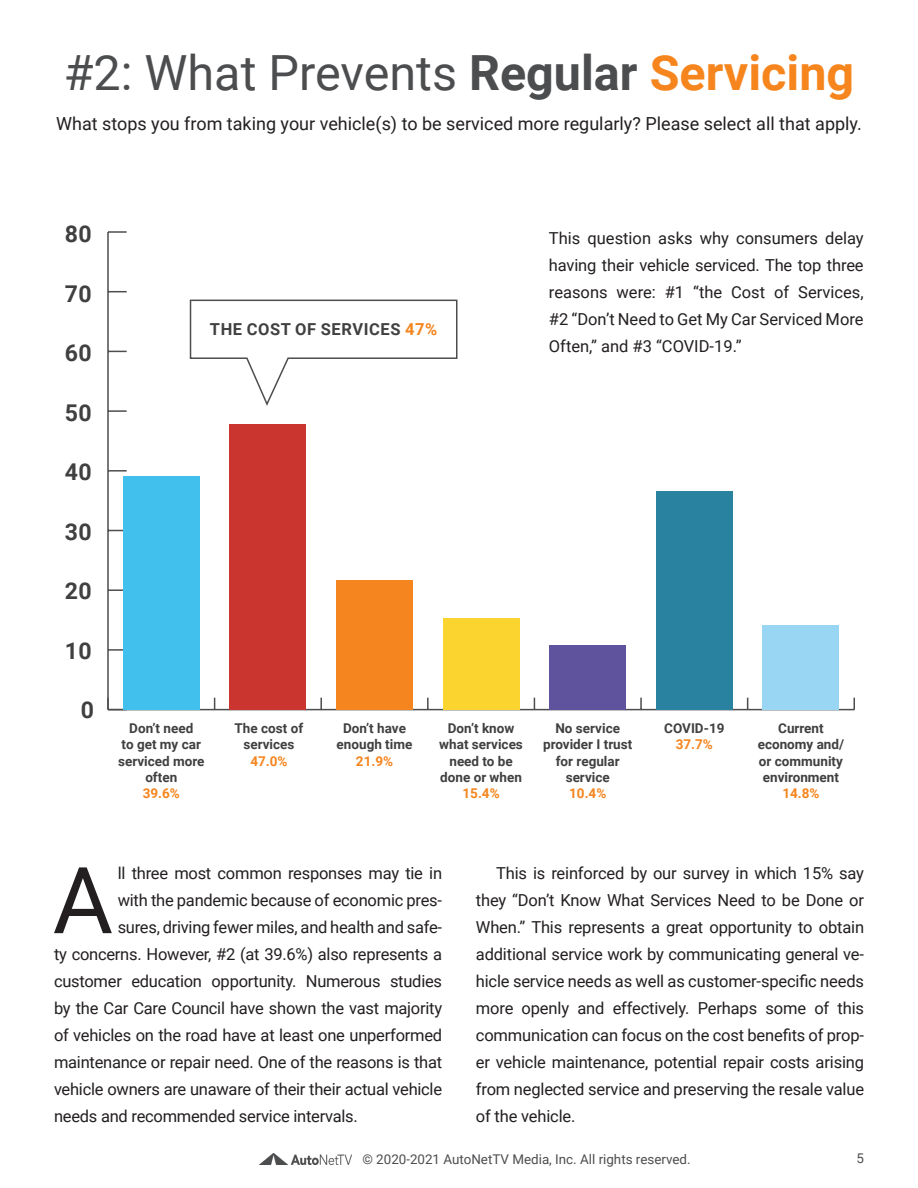
<style>
.page{position:relative;width:918px;height:1188px;background:#fff}
.page>*{position:absolute;margin:0;border:0;box-sizing:border-box;transform-origin:0 0}
.t1{font:92.4px "Roboto";color:#231f20}
.t2{font:48.45px "Roboto";color:#4c4d4f}
.t3{font:700 23.1px "Roboto";letter-spacing:.015em;color:#404040}
.t4{font:18px "Roboto";color:#231f20}
.t5{font:16.5px/27px "Roboto";letter-spacing:-.015em;color:#231f20;text-align:justify}
.t6{font:700 16.5px "Roboto";letter-spacing:.035em;color:#404040}
.t7{font:700 13.5px/16.2px "Roboto";color:#404040;text-align:center}
.t8{font:700 13.5px "Roboto";color:#f5851e}
.t9{font:13.35px "Roboto";color:#4c4d4f}
.s1{font-weight:700}
.s2{font-weight:700;color:#f6851e}
.s3{color:#f5851e}
</style>
<div class="page">
<img style="left:260px;top:1154px;width:92px;height:10px">
<hr style="left:108px;top:709px;width:746px;height:1px;background:#4c4d4f">
<svg style="left:320px;top:698px;width:2px;height:11px"></svg>
<svg style="left:427px;top:698px;width:2px;height:11px"></svg>
<svg style="left:640px;top:698px;width:2px;height:11px"></svg>
<svg style="left:854px;top:698px;width:1px;height:12px"></svg>
<hr style="left:107px;top:232px;width:2px;height:478px;background:#4c4d4f">
<svg style="left:107px;top:698px;width:16px;height:12px"></svg>
<svg style="left:109px;top:649px;width:14px;height:2px"></svg>
<svg style="left:109px;top:589px;width:14px;height:2px"></svg>
<svg style="left:109px;top:530px;width:14px;height:1px"></svg>
<svg style="left:109px;top:470px;width:18px;height:2px"></svg>
<svg style="left:109px;top:410px;width:18px;height:2px"></svg>
<svg style="left:109px;top:351px;width:18px;height:1px"></svg>
<svg style="left:109px;top:291px;width:18px;height:1px"></svg>
<svg style="left:108px;top:231px;width:19px;height:2px"></svg>
<div style="left:123px;top:476px;width:77px;height:234px;background:#41c0ed"></div>
<div style="left:230px;top:424px;width:76px;height:286px;background:#ca362f"></div>
<div style="left:336px;top:580px;width:77px;height:130px;background:#f5851e"></div>
<div style="left:443px;top:618px;width:77px;height:92px;background:#fbd42f"></div>
<div style="left:549px;top:645px;width:77px;height:65px;background:#60539e"></div>
<div style="left:656px;top:491px;width:77px;height:219px;background:#2a82a1"></div>
<div style="left:763px;top:625px;width:76px;height:85px;background:#99d6f4"></div>
<svg style="left:189px;top:299px;width:269px;height:107px"></svg>
<p class="t2" style="left:64px;top:39px;width:792px">#2: What Prevents <span class="s1">Regular</span> <span class="s2">Servicing</span></p>
<p class="t4" style="left:56px;top:111px;width:807px">What stops you from taking your vehicle(s) to be serviced more regularly? Please select all that apply.</p>
<p class="t3" style="left:65px;top:218px;width:28px">80</p>
<p class="t3" style="left:65px;top:278px;width:28px">70</p>
<p class="t3" style="left:65px;top:337px;width:28px">60</p>
<p class="t3" style="left:65px;top:396px;width:28px">50</p>
<p class="t3" style="left:65px;top:456px;width:28px">40</p>
<p class="t3" style="left:65px;top:515px;width:28px">30</p>
<p class="t3" style="left:65px;top:575px;width:28px">20</p>
<p class="t3" style="left:65px;top:634px;width:28px">10</p>
<p class="t3" style="left:81px;top:694px;width:15px">0</p>
<p class="t6" style="left:210px;top:318px;width:229px">THE COST OF SERVICES <span class="s3">47%</span></p>
<p class="t5" style="left:549px;top:224px;width:316px">This question asks why consumers delay having their vehicle serviced. The top three reasons were: #1 “the Cost of Services, #2 “Don’t Need to Get My Car Serviced More Often,” and #3 “COVID-19.”</p>
<p class="t7" style="left:118px;top:720px;width:88px">Don’t need<br>to get my car serviced more often</p>
<p class="t8" style="left:143px;top:784px;width:39px">39.6%</p>
<p class="t7" style="left:235px;top:720px;width:70px">The cost of services</p>
<p class="t8" style="left:250px;top:751px;width:39px">47.0%</p>
<p class="t7" style="left:337px;top:720px;width:77px">Don’t have enough time</p>
<p class="t8" style="left:356px;top:751px;width:39px">21.9%</p>
<p class="t7" style="left:439px;top:720px;width:85px">Don’t know what services need to be done or when<br><span class="s3">15.4%</span></p>
<p class="t7" style="left:543px;top:720px;width:91px">No service provider I trust for regular service</p>
<p class="t8" style="left:569px;top:784px;width:39px">10.4%</p>
<p class="t7" style="left:664px;top:720px;width:62px">COVID-19</p>
<p class="t8" style="left:676px;top:735px;width:39px">37.7%</p>
<p class="t7" style="left:758px;top:720px;width:88px">Current economy and/ or community environment</p>
<p class="t8" style="left:782px;top:784px;width:39px">14.8%</p>
<p class="t1" style="left:53px;top:836px;width:62px">A</p>
<p class="t5" style="left:118px;top:859px;width:326px">ll three most common responses may tie in</p>
<p class="t5" style="left:118px;top:886px;width:326px">with the pandemic because of economic pres-</p>
<p class="t5" style="left:118px;top:913px;width:326px">sures, driving fewer miles, and health and safe-</p>
<p class="t5" style="left:54px;top:940px;width:390px">ty concerns. However, #2 (at 39.6%) also represents a</p>
<p class="t5" style="left:54px;top:967px;width:390px">customer education opportunity. Numerous studies</p>
<p class="t5" style="left:54px;top:994px;width:390px">by the Car Care Council have shown the vast majority</p>
<p class="t5" style="left:54px;top:1021px;width:390px">of vehicles on the road have at least one unperformed</p>
<p class="t5" style="left:54px;top:1048px;width:390px">maintenance or repair need. One of the reasons is that</p>
<p class="t5" style="left:54px;top:1075px;width:390px">vehicle owners are unaware of their their actual vehicle</p>
<p class="t5" style="left:54px;top:1102px;width:305px">needs and recommended service intervals.</p>
<p class="t5" style="left:476px;top:859px;width:390px;text-indent:20px">This is reinforced by our survey in which 15% say they “Don’t Know What Services Need to be Done or When.” This represents a great opportunity to obtain additional service work by communicating general ve&shy;hicle service needs as well as customer-specific needs more openly and effectively. Perhaps some of this communication can focus on the cost benefits of prop&shy;er vehicle maintenance, potential repair costs arising from neglected service and preserving the resale value of the vehicle.</p>
<p class="t9" style="left:362px;top:1150px;width:330px">© 2020-2021 AutoNetTV Media, Inc. All rights reserved.</p>
<p class="t9" style="left:856px;top:1148px;width:9px">5</p>
</div>
